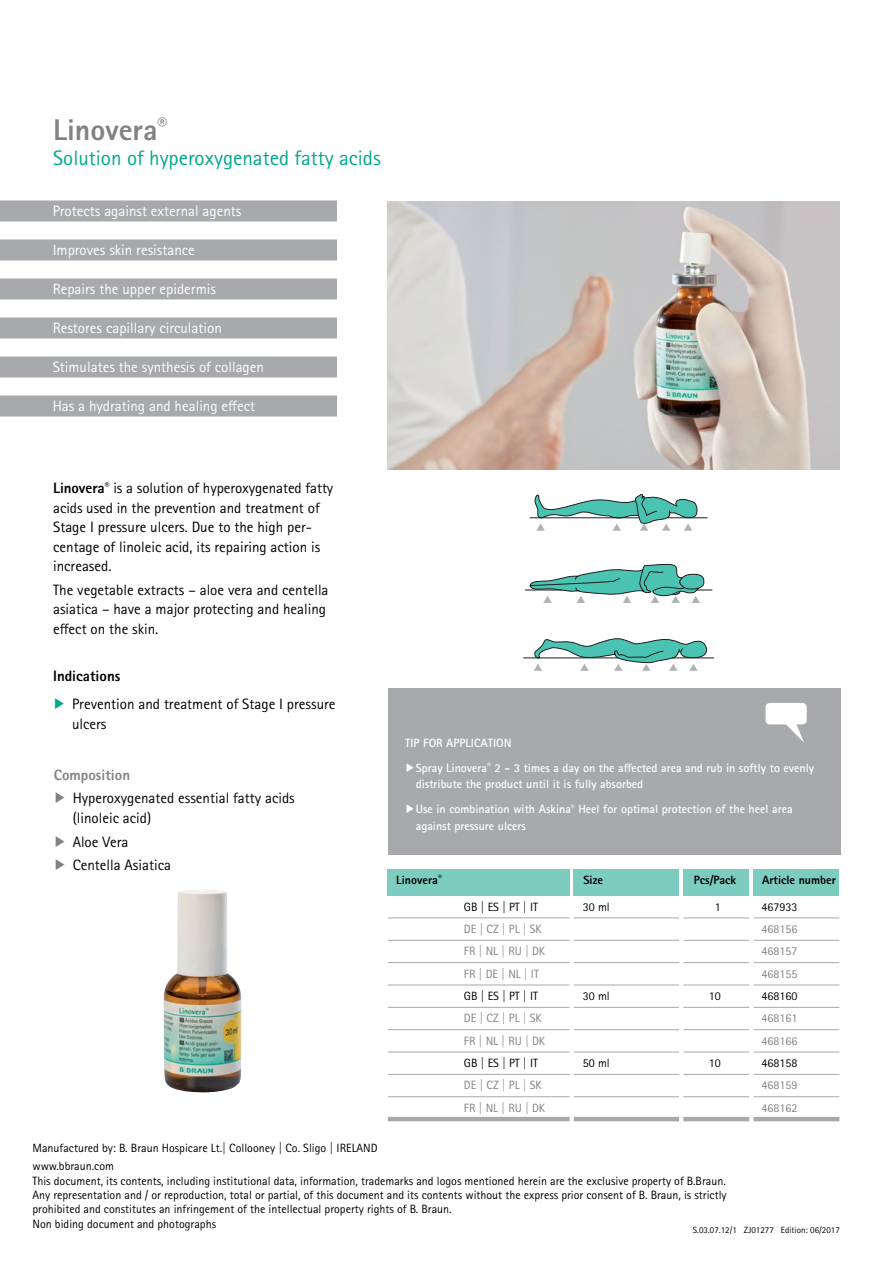
<style>
.page{position:relative;width:893px;height:1263px;background:#fff}
.page>*{position:absolute;margin:0;border:0;box-sizing:border-box;transform-origin:0 0}
.t1{font:800 30px "Rotis Sans Serif Pro";color:#808285}
.t2{font:21px "Rotis Sans Serif Pro";color:#00a88e}
.t3{font:15px/19.5px "Rotis Sans Serif Pro";color:#000}
.t4{font:15px "Rotis Sans Serif Pro";color:#fff}
.t5{font:800 15px "Rotis Sans Serif Pro";color:#000}
.t6{font:800 15px "Rotis Sans Serif Pro";color:#808285}
.t7{font:12px/14.4px "Rotis Sans Serif Pro";color:#000}
.t8{font:700 12px/25px "Rotis Sans Serif Pro";color:#fff}
.t9{font:12px "Rotis Sans Serif Pro";color:#808285}
.t10{font:800 12px "Rotis Sans Serif Pro";color:#000}
.t11{font:9px "Rotis Sans Serif Pro";color:#000}
.s1{font-weight:800}
</style>
<div class="page">
<div style="left:0;top:200px;width:337px;height:21px;background:#a7a9ac"></div>
<div style="left:0;top:239px;width:337px;height:21px;background:#a7a9ac"></div>
<div style="left:0;top:278px;width:337px;height:21px;background:#a7a9ac"></div>
<div style="left:0;top:317px;width:337px;height:21px;background:#a7a9ac"></div>
<div style="left:0;top:356px;width:337px;height:21px;background:#a7a9ac"></div>
<div style="left:0;top:395px;width:337px;height:21px;background:#a7a9ac"></div>
<div style="left:388px;top:688px;width:452px;height:167px;background:#a7a9ac"></div>
<div style="left:766px;top:703px;width:41px;height:21px;background:#fff;border-radius:4px"></div>
<svg style="left:785px;top:724px;width:19px;height:18px"></svg>
<img style="left:164px;top:890px;width:77px;height:203px">
<div style="left:387px;top:869px;width:183px;height:26px;background:#7cccbf"></div>
<div style="left:574px;top:869px;width:105px;height:26px;background:#7cccbf"></div>
<div style="left:683px;top:869px;width:66px;height:26px;background:#7cccbf"></div>
<div style="left:753px;top:869px;width:86px;height:26px;background:#7cccbf"></div>
<hr style="left:388px;top:917px;width:182px;height:1px;background:#a7a9ac">
<hr style="left:574px;top:917px;width:105px;height:1px;background:#a7a9ac">
<hr style="left:683px;top:917px;width:66px;height:1px;background:#a7a9ac">
<hr style="left:753px;top:917px;width:86px;height:1px;background:#a7a9ac">
<hr style="left:388px;top:940px;width:182px;height:1px;background:#a7a9ac">
<hr style="left:574px;top:940px;width:105px;height:1px;background:#a7a9ac">
<hr style="left:683px;top:940px;width:66px;height:1px;background:#a7a9ac">
<hr style="left:753px;top:940px;width:86px;height:1px;background:#a7a9ac">
<hr style="left:388px;top:962px;width:182px;height:1px;background:#a7a9ac">
<hr style="left:574px;top:962px;width:105px;height:1px;background:#a7a9ac">
<hr style="left:683px;top:962px;width:66px;height:1px;background:#a7a9ac">
<hr style="left:753px;top:962px;width:86px;height:1px;background:#a7a9ac">
<hr style="left:388px;top:984px;width:182px;height:1px;background:#a7a9ac">
<hr style="left:574px;top:984px;width:105px;height:1px;background:#a7a9ac">
<hr style="left:683px;top:984px;width:66px;height:1px;background:#a7a9ac">
<hr style="left:753px;top:984px;width:86px;height:1px;background:#a7a9ac">
<hr style="left:388px;top:1007px;width:182px;height:1px;background:#a7a9ac">
<hr style="left:574px;top:1007px;width:105px;height:1px;background:#a7a9ac">
<hr style="left:683px;top:1007px;width:66px;height:1px;background:#a7a9ac">
<hr style="left:753px;top:1007px;width:86px;height:1px;background:#a7a9ac">
<hr style="left:388px;top:1029px;width:182px;height:1px;background:#a7a9ac">
<hr style="left:574px;top:1029px;width:105px;height:1px;background:#a7a9ac">
<hr style="left:683px;top:1029px;width:66px;height:1px;background:#a7a9ac">
<hr style="left:753px;top:1029px;width:86px;height:1px;background:#a7a9ac">
<hr style="left:388px;top:1052px;width:182px;height:1px;background:#a7a9ac">
<hr style="left:574px;top:1052px;width:105px;height:1px;background:#a7a9ac">
<hr style="left:683px;top:1052px;width:66px;height:1px;background:#a7a9ac">
<hr style="left:753px;top:1052px;width:86px;height:1px;background:#a7a9ac">
<hr style="left:388px;top:1074px;width:182px;height:1px;background:#a7a9ac">
<hr style="left:574px;top:1074px;width:105px;height:1px;background:#a7a9ac">
<hr style="left:683px;top:1074px;width:66px;height:1px;background:#a7a9ac">
<hr style="left:753px;top:1074px;width:86px;height:1px;background:#a7a9ac">
<hr style="left:388px;top:1096px;width:182px;height:1px;background:#a7a9ac">
<hr style="left:574px;top:1096px;width:105px;height:1px;background:#a7a9ac">
<hr style="left:683px;top:1096px;width:66px;height:1px;background:#a7a9ac">
<hr style="left:753px;top:1096px;width:86px;height:1px;background:#a7a9ac">
<hr style="left:388px;top:1117px;width:182px;height:4px;background:#a7a9ac">
<hr style="left:574px;top:1117px;width:105px;height:4px;background:#a7a9ac">
<hr style="left:683px;top:1117px;width:66px;height:4px;background:#a7a9ac">
<hr style="left:753px;top:1117px;width:86px;height:4px;background:#a7a9ac">
<img style="left:388px;top:202px;width:452px;height:268px">
<svg style="left:523px;top:638px;width:191px;height:33px"></svg>
<hr style="left:525px;top:589px;width:37px;height:1px;background:#000">
<svg style="left:529px;top:564px;width:183px;height:39px"></svg>
<hr style="left:530px;top:517px;width:109px;height:1px;background:#000">
<hr style="left:667px;top:517px;width:40px;height:1px;background:#000">
<svg style="left:533px;top:494px;width:165px;height:37px"></svg>
<h1 class="t1" style="left:53px;top:111px;width:116px">Linovera<sup>®</sup></h1>
<h2 class="t2" style="left:53px;top:145px;width:329px">Solution of hyperoxygenated fatty acids</h2>
<p class="t4" style="left:53px;top:202px;width:190px">Protects against external agents</p>
<p class="t4" style="left:53px;top:241px;width:144px">Improves skin resistance</p>
<p class="t4" style="left:53px;top:280px;width:165px">Repairs the upper epidermis</p>
<p class="t4" style="left:53px;top:319px;width:171px">Restores capillary circulation</p>
<p class="t4" style="left:53px;top:358px;width:213px">Stimulates the synthesis of collagen</p>
<p class="t4" style="left:53px;top:397px;width:204px">Has a hydrating and healing effect</p>
<p class="t3" style="left:53px;top:478px;width:282px"><span class="s1">Linovera</span><sup>®</sup> is a solution of hyperoxygenated fatty acids used in the prevention and treatment of Stage I pressure ulcers. Due to the high per&shy;centage of linoleic acid, its repairing action is increased.</p>
<p class="t3" style="left:53px;top:580px;width:277px">The vegetable extracts – aloe vera and centella asiatica – have a major protecting and healing effect on the skin.</p>
<p class="t5" style="left:53px;top:667px;width:69px">Indications</p>
<p class="t3" style="left:72px;top:695px;width:265px">Prevention and treatment of Stage I pressure ulcers</p>
<p class="t6" style="left:54px;top:765px;width:78px">Composition</p>
<p class="t3" style="left:73px;top:789px;width:224px">Hyperoxygenated essential fatty acids (linoleic acid)</p>
<p class="t3" style="left:73px;top:830px;width:100px;line-height:23.7px">Aloe Vera<br>Centella Asiatica</p>
<p class="t8" style="left:416px;top:730px;width:400px;text-indent:-11px">TIP FOR APPLICATION<br>Spray Linovera<sup>®</sup> 2 - 3 times a day on the affected area and rub in softly to evenly</p>
<p class="t8" style="left:416px;top:772px;width:378px">distribute the product until it is fully absorbed<br>Use in combination with Askina<sup>®</sup> Heel for optimal protection of the heel area</p>
<p class="t8" style="left:416px;top:813px;width:112px">against pressure ulcers</p>
<p class="t10" style="left:396px;top:872px;width:47px">Linovera<sup>®</sup></p>
<p class="t10" style="left:583px;top:872px;width:21px">Size</p>
<p class="t10" style="left:694px;top:872px;width:44px">Pcs/Pack</p>
<p class="t10" style="left:762px;top:872px;width:75px">Article number</p>
<p class="t7" style="left:464px;top:899px;width:76px">GB | ES | PT | IT</p>
<p class="t7" style="left:583px;top:899px;width:28px">30 ml</p>
<p class="t7" style="left:715px;top:899px;width:7px">1</p>
<p class="t7" style="left:761px;top:899px;width:37px">467933</p>
<p class="t9" style="left:464px;top:922px;width:79px">DE | CZ | PL | SK</p>
<p class="t9" style="left:761px;top:922px;width:37px">468156</p>
<p class="t9" style="left:464px;top:944px;width:83px">FR | NL | RU | DK</p>
<p class="t9" style="left:761px;top:944px;width:37px">468157</p>
<p class="t9" style="left:464px;top:966px;width:77px">FR | DE | NL | IT</p>
<p class="t9" style="left:761px;top:966px;width:37px">468155</p>
<p class="t7" style="left:464px;top:989px;width:76px">GB | ES | PT | IT</p>
<p class="t7" style="left:583px;top:989px;width:28px">30 ml</p>
<p class="t7" style="left:709px;top:989px;width:13px">10</p>
<p class="t7" style="left:761px;top:989px;width:37px">468160</p>
<p class="t9" style="left:464px;top:1011px;width:79px">DE | CZ | PL | SK</p>
<p class="t9" style="left:761px;top:1011px;width:37px">468161</p>
<p class="t9" style="left:464px;top:1033px;width:83px">FR | NL | RU | DK</p>
<p class="t9" style="left:761px;top:1033px;width:37px">468166</p>
<p class="t7" style="left:464px;top:1056px;width:76px">GB | ES | PT | IT</p>
<p class="t7" style="left:583px;top:1056px;width:28px">50 ml</p>
<p class="t7" style="left:709px;top:1056px;width:13px">10</p>
<p class="t7" style="left:761px;top:1056px;width:37px">468158</p>
<p class="t9" style="left:464px;top:1078px;width:79px">DE | CZ | PL | SK</p>
<p class="t9" style="left:761px;top:1078px;width:37px">468159</p>
<p class="t9" style="left:464px;top:1100px;width:83px">FR | NL | RU | DK</p>
<p class="t9" style="left:761px;top:1100px;width:38px">468162</p>
<p class="t7" style="left:32px;top:1139px;width:347px;line-height:18px">Manufactured by: B. Braun Hospicare Lt.| Collooney | Co. Sligo | IRELAND www.bbraun.com</p>
<p class="t7" style="left:32px;top:1173px;width:696px">This document, its contents, including institutional data, information, trademarks and logos mentioned herein are the exclusive property of B.Braun.<br>Any representation and / or reproduction, total or partial, of this document and its contents without the express prior consent of B. Braun, is strictly prohibited and constitutes an infringement of the intellectual property rights of B. Braun.<br>Non biding document and photographs</p>
<p class="t11" style="left:693px;top:1225px;width:148px">S.03.07.12/1 ZJ01277 Edition: 06/2017</p>
</div>
